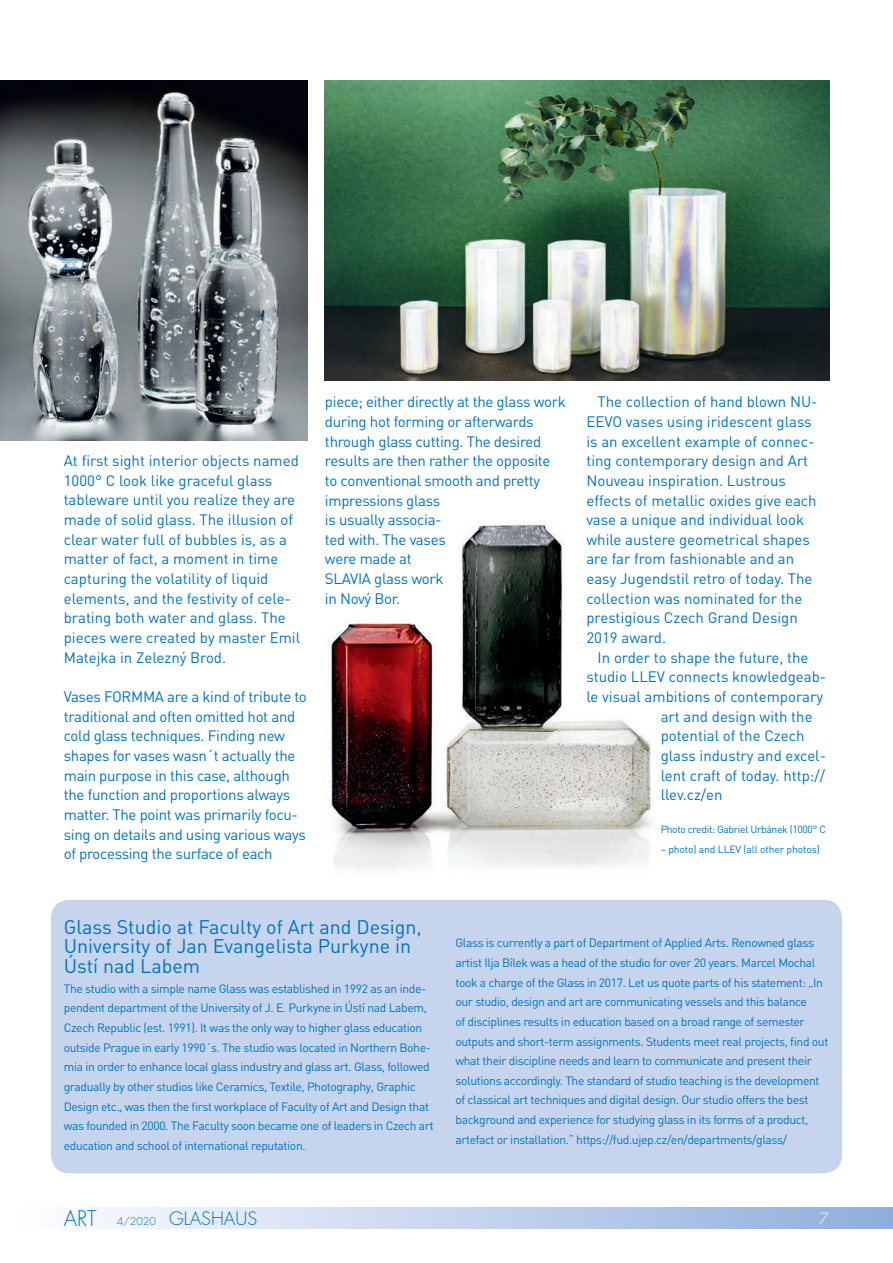
<style>
.page{position:relative;width:893px;height:1263px;background:#fff}
.page>*{position:absolute;margin:0;border:0;box-sizing:border-box;transform-origin:0 0}
.t1{font:19.5px/19.6px "DIN Regular Alternate";color:#0072bc}
.t2{font:300 18px "Futura";color:#0072bc}
.t3{font:15px/19.6px "DIN";color:#0072bc}
.t4{font:15px/19.6px "DIN";letter-spacing:-.02em;color:#0072bc}
.t5{font:300 15px "Futura";color:#fff}
.t6{font:12px/19.6px "DIN";letter-spacing:-.03em;color:#0072bc}
.t7{font:10.35px "DIN";letter-spacing:-.025em;color:#0072bc}
.s1{font-size:21px}
.s2{font-size:10.5px}
</style>
<div class="page">
<img style="left:329px;top:521px;width:324px;height:348px">
<div style="left:51px;top:900px;width:791px;height:273px;background:#c6d5ed;border-radius:18px"></div>
<div style="left:0;top:1208px;width:893px;height:21px;background:linear-gradient(to right,#fff,#8faedd)"></div>
<img style="left:325px;top:80px;width:504px;height:300px">
<img style="left:0;top:80px;width:307px;height:361px">
<p class="t3" style="left:64px;top:451px;width:238px">At first sight interior objects named 1000° C look like graceful glass tableware until you realize they are made of solid glass. The illusion of clear water full of bubbles is, as a matter of fact, a moment in time capturing the volatility of liquid elements, and the festivity of cele&shy;brating both water and glass. The pieces were created by master Emil Matejka in Zelezný Brod.</p>
<p class="t4" style="left:64px;top:686px;width:245px">Vases FORMMA are a kind of tribute to traditional and often omitted hot and cold glass techniques. Finding new shapes for vases wasn´t actually the main purpose in this case, although the function and proportions always matter. The point was primarily focu&shy;sing on details and using various ways of processing the surface of each</p>
<p class="t4" style="left:325px;top:392px;width:242px">piece; either directly at the glass work during hot forming or afterwards through glass cutting. The desired results are then rather the opposite to conventional smooth and pretty impressions glass<br>is usually associa-<br>ted with. The vases<br>were made at<br>SLAVIA glass work<br>in Nový Bor.</p>
<p class="t3" style="left:586px;top:392px;width:233px;text-indent:11px">The collection of hand blown NU-<br>EEVO vases using iridescent glass is an excellent example of connec&shy;ting contemporary design and Art<br>Nouveau inspiration. Lustrous effects of metallic oxides give each vase a unique and individual look while austere geometrical shapes are far from fashionable and an easy Jugendstil retro of today. The collection was nominated for the prestigious Czech Grand Design<br>2019 award.</p>
<p class="t3" style="left:598px;top:647px;width:212px">In order to shape the future, the</p>
<p class="t3" style="left:586px;top:667px;width:241px">studio LLEV connects knowledgeab-</p>
<p class="t3" style="left:586px;top:686px;width:238px">le visual ambitions of contemporary</p>
<p class="t3" style="left:661px;top:706px;width:153px">art and design with the</p>
<p class="t3" style="left:661px;top:726px;width:145px">potential of the Czech</p>
<p class="t3" style="left:661px;top:745px;width:167px">glass industry and excel-</p>
<p class="t3" style="left:661px;top:765px;width:166px">lent craft of today. http://</p>
<p class="t3" style="left:661px;top:785px;width:64px">llev.cz/en</p>
<p class="t7" style="left:661px;top:823px;width:167px">Photo credit: Gabriel Urbánek (1000° C</p>
<p class="t7" style="left:661px;top:843px;width:161px">– photo) and LLEV (all other photos)</p>
<h1 class="t1" style="left:64px;top:916px;width:359px">Glass Studio at Faculty of Art and Design,<br>University of Jan Evangelista Purkyne in<br>Ústí nad Labem</h1>
<p class="t6" style="left:64px;top:978px;width:371px">The studio with a simple name Glass was established in 1992 as an inde&shy;pendent department of the University of J. E. Purkyne in Ústí nad Labem, Czech Republic (est. 1991). It was the only way to higher glass education outside Prague in early 1990´s. The studio was located in Northern Bohe&shy;mia in order to enhance local glass industry and glass art. Glass, followed gradually by other studios like Ceramics, Textile, Photography, Graphic Design etc., was then the first workplace of Faculty of Art and Design that was founded in 2000. The Faculty soon became one of leaders in Czech art education and school of international reputation.</p>
<p class="t6" style="left:455px;top:933px;width:374px">Glass is currently a part of Department of Applied Arts. Renowned glass artist Ilja Bílek was a head of the studio for over 20 years. Marcel Mochal took a charge of the Glass in 2017. Let us quote parts of his statement: „In our studio, design and art are communicating vessels and this balance<br>of disciplines results in education based on a broad range of semester outputs and short-term assignments. Students meet real projects, find out what their discipline needs and learn to communicate and present their solutions accordingly. The standard of studio teaching is the development of classical art techniques and digital design. Our studio offers the best background and experience for studying glass in its forms of a product, artefact or installation.“ https://fud.ujep.cz/en/departments/glass/</p>
<h2 class="t2" style="left:64px;top:1207px;width:195px"><span class="s1">ART</span> <span class="s2">4/2020</span> GLASHAUS</h2>
<p class="t5" style="left:820px;top:1208px;width:11px">7</p>
</div>
